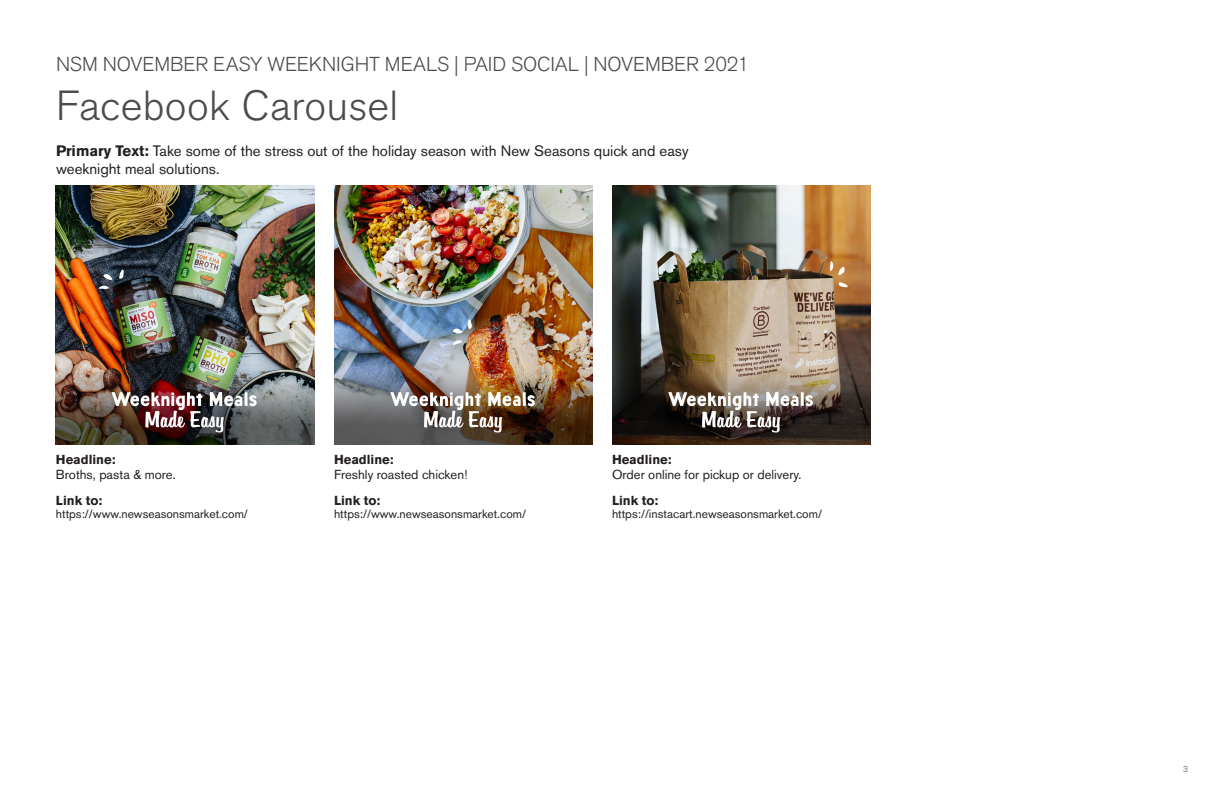
<style>
.page{position:relative;width:1224px;height:792px;background:#fff}
.page>*{position:absolute;margin:0;border:0;box-sizing:border-box;transform-origin:0 0}
.t1{font:300 41.7px "Akzidenz Grotesk BE";letter-spacing:.005em;color:#4b4c4d}
.t2{font:300 20px "Akzidenz Grotesk BE";letter-spacing:-.005em;color:#4b4c4d}
.t3{font:15px/18px "Akzidenz Grotesk BE";color:#231f20}
.t4{font:13px "Akzidenz Grotesk BE";color:#231f20}
.t5{font:700 13px "Akzidenz Grotesk BE";color:#231f20}
.t6{font:12px "Akzidenz Grotesk BE";color:#231f20}
.t7{font:300 8.5px "Akzidenz Grotesk BE";color:#4b4c4d}
.s1{font-weight:700}
</style>
<div class="page">
<img style="left:56px;top:186px;width:258px;height:258px">
<img style="left:612px;top:186px;width:258px;height:258px">
<img style="left:334px;top:186px;width:259px;height:258px">
<h2 class="t2" style="left:56px;top:53px;width:694px">NSM NOVEMBER EASY WEEKNIGHT MEALS | PAID SOCIAL | NOVEMBER 2021</h2>
<p class="t1" style="left:56px;top:82px;width:344px">Facebook Carousel</p>
<p class="t3" style="left:56px;top:142px;width:634px"><span class="s1">Primary Text:</span> Take some of the stress out of the holiday season with New Seasons quick and easy weeknight meal solutions.</p>
<p class="t5" style="left:56px;top:452px;width:61px">Headline:</p>
<p class="t4" style="left:56px;top:467px;width:121px">Broths, pasta &amp; more.</p>
<p class="t5" style="left:56px;top:493px;width:48px">Link to:</p>
<p class="t6" style="left:56px;top:507px;width:194px">https://www.newseasonsmarket.com/</p>
<p class="t5" style="left:334px;top:452px;width:61px">Headline:</p>
<p class="t4" style="left:334px;top:467px;width:135px">Freshly roasted chicken!</p>
<p class="t5" style="left:334px;top:493px;width:48px">Link to:</p>
<p class="t6" style="left:334px;top:507px;width:194px">https://www.newseasonsmarket.com/</p>
<p class="t5" style="left:612px;top:452px;width:61px">Headline:</p>
<p class="t4" style="left:612px;top:467px;width:191px">Order online for pickup or delivery.</p>
<p class="t5" style="left:612px;top:493px;width:48px">Link to:</p>
<p class="t6" style="left:612px;top:507px;width:212px">https://instacart.newseasonsmarket.com/</p>
<p class="t7" style="left:1183px;top:765px;width:6px">3</p>
</div>
